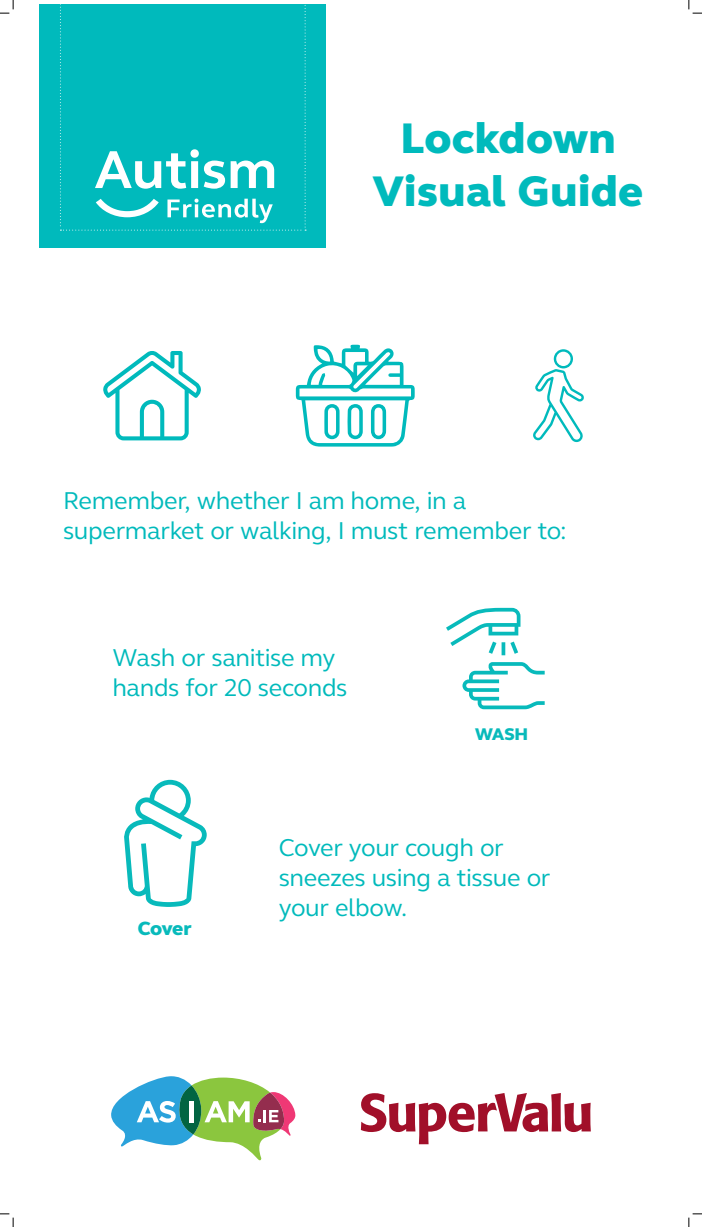
<style>
.page{position:relative;width:702px;height:1227px;background:#fff}
.page>*{position:absolute;margin:0;border:0;box-sizing:border-box;transform-origin:0 0}
.t1{font:800 43.94px/52.7px "FS Elliot";letter-spacing:.01em;color:#00babc;text-align:center}
.t2{font:25px/30px "FS Elliot";letter-spacing:-.015em;color:#00babc}
.t3{font:800 19.69px "FS Elliot";letter-spacing:-.025em;color:#08babb}
.t4{font:800 17.38px "FS Elliot";color:#08babb}
</style>
<div class="page">
<div style="left:40px;top:4px;width:285px;height:244px;background:#00babc"></div>
<svg style="left:60px;top:4px;width:246px;height:226px"></svg>
<svg style="left:533px;top:349px;width:51px;height:93px"></svg>
<svg style="left:124px;top:779px;width:83px;height:127px"></svg>
<svg style="left:446px;top:607px;width:98px;height:102px"></svg>
<svg style="left:103px;top:351px;width:98px;height:89px"></svg>
<svg style="left:296px;top:345px;width:118px;height:101px"></svg>
<svg style="left:111px;top:1076px;width:184px;height:84px"></svg>
<svg style="left:360px;top:1093px;width:230px;height:51px"></svg>
<svg style="left:0;top:0;width:14px;height:14px"></svg>
<svg style="left:0;top:1213px;width:14px;height:13px"></svg>
<svg style="left:688px;top:0;width:13px;height:14px"></svg>
<svg style="left:688px;top:1213px;width:13px;height:13px"></svg>
<p class="t1" style="left:373px;top:111px;width:271px">Lockdown<br>Visual Guide</p>
<p class="t2" style="left:63px;top:485px;width:404px">Remember, whether I am home, in a</p>
<p class="t2" style="left:63px;top:515px;width:505px">supermarket or walking, I must remember to:</p>
<p class="t2" style="left:112px;top:641px;width:236px">Wash or sanitise my hands for 20 seconds</p>
<p class="t4" style="left:475px;top:722px;width:55px">WASH</p>
<p class="t3" style="left:138px;top:915px;width:55px">Cover</p>
<p class="t2" style="left:279px;top:831px;width:273px">Cover your cough or sneezes using a tissue or your elbow.</p>
</div>
